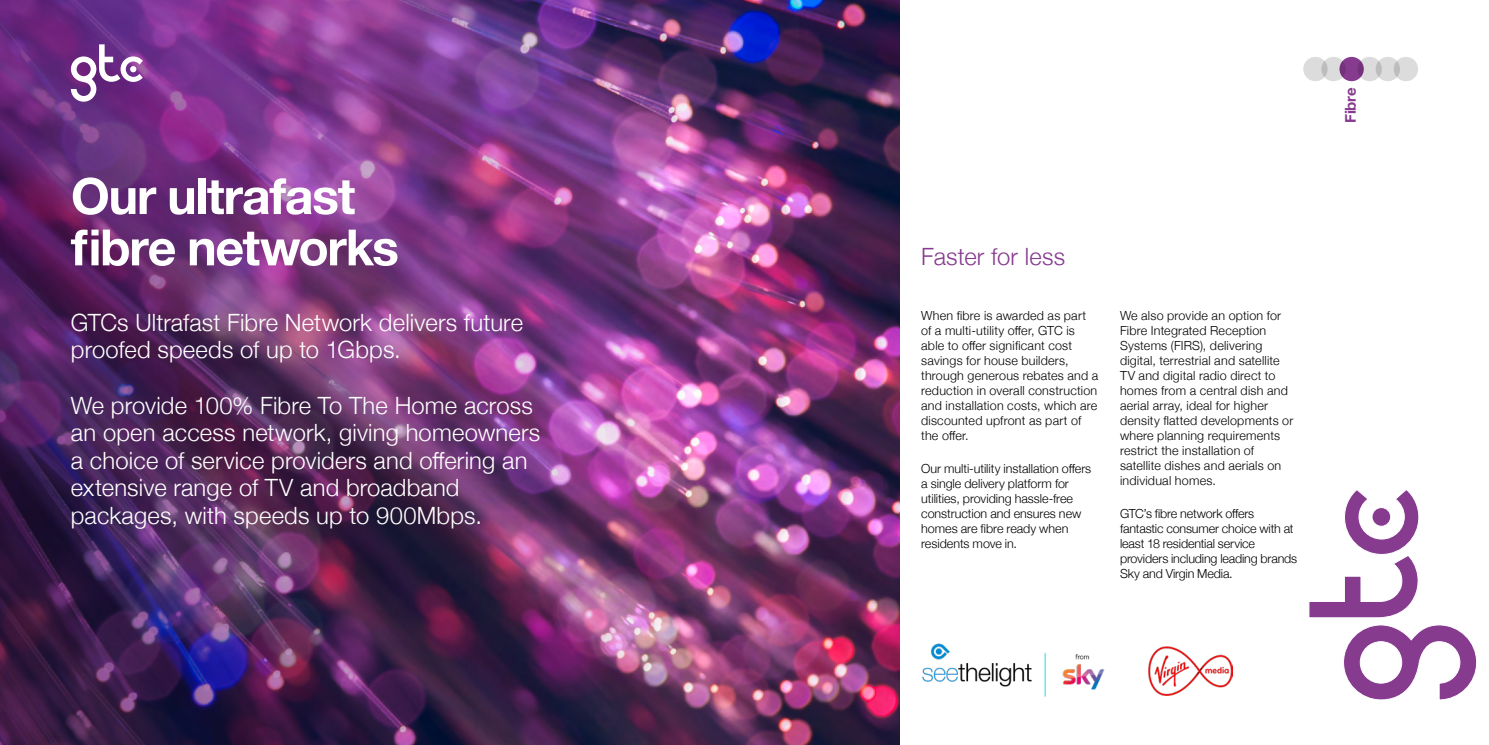
<style>
.page{position:relative;width:1489px;height:745px;background:#fff}
.page>*{position:absolute;margin:0;border:0;box-sizing:border-box;transform-origin:0 0}
.t1{font:700 50px/51.2px "Helvetica Neue";letter-spacing:-.025em;color:#fff}
.t2{font:300 23.75px/27.5px "Helvetica Neue";letter-spacing:.005em;color:#fff}
.t3{font:300 23.75px "Helvetica Neue";letter-spacing:.01em;color:#863b8f}
.t4{font:700 15px "Helvetica Neue";letter-spacing:-.02em;color:#863b8f}
.t5{font:300 12.5px/15px "Helvetica Neue";letter-spacing:.015em;color:#000}
.t6{font:300 12.5px/15px "Helvetica Neue";letter-spacing:-.005em;color:#000}
.t7{font:300 12.5px/15px "Helvetica Neue";letter-spacing:-.015em;color:#000}
</style>
<div class="page">
<img style="left:683px;top:0;width:216px;height:744px">
<img style="left:0;top:0;width:683px;height:744px">
<div style="left:1303px;top:57px;width:24px;height:24px;background:#dcdcdc;border-radius:50%"></div>
<svg style="left:1321px;top:57px;width:24px;height:24px"></svg>
<svg style="left:1339px;top:57px;width:24px;height:24px"></svg>
<svg style="left:1357px;top:57px;width:24px;height:24px"></svg>
<svg style="left:1375px;top:57px;width:24px;height:24px"></svg>
<svg style="left:1393px;top:57px;width:24px;height:24px"></svg>
<svg style="left:1309px;top:490px;width:167px;height:209px"></svg>
<svg style="left:71px;top:44px;width:72px;height:58px"></svg>
<img style="left:922px;top:643px;width:183px;height:54px">
<img style="left:1148px;top:646px;width:84px;height:49px">
<h1 class="t1" style="left:71px;top:172px;width:329px">Our ultrafast fibre networks</h1>
<h2 class="t2" style="left:71px;top:307px;width:453px">GTCs Ultrafast Fibre Network delivers future proofed speeds of up to 1Gbps.</h2>
<h2 class="t2" style="left:71px;top:389px;width:471px">We provide 100% Fibre To The Home across an open access network, giving homeowners a choice of service providers and offering an extensive range of TV and broadband packages, with speeds up to 900Mbps.</h2>
<p class="t4" style="left:1338px;top:123px;width:37px;rotate:-90deg">Fibre</p>
<h2 class="t3" style="left:921px;top:237px;width:145px">Faster for less</h2>
<p class="t5" style="left:921px;top:307px;width:179px">When fibre is awarded as part of a multi-utility offer, GTC is able to offer significant cost savings for house builders, through generous rebates and a reduction in overall construction and installation costs, which are discounted upfront as part of the offer.</p>
<p class="t6" style="left:921px;top:459px;width:171px">Our multi-utility installation offers a single delivery platform for utilities, providing hassle-free construction and ensures new homes are fibre ready when residents move in.</p>
<p class="t5" style="left:1119px;top:307px;width:175px">We also provide an option for<br>Fibre Integrated Reception<br>Systems (FIRS), delivering digital, terrestrial and satellite<br>TV and digital radio direct to homes from a central dish and aerial array, ideal for higher density flatted developments or where planning requirements restrict the installation of satellite dishes and aerials on individual homes.</p>
<p class="t7" style="left:1119px;top:504px;width:179px">GTC’s fibre network offers fantastic consumer choice with at least 18 residential service providers including leading brands<br>Sky and Virgin Media.</p>
</div>
